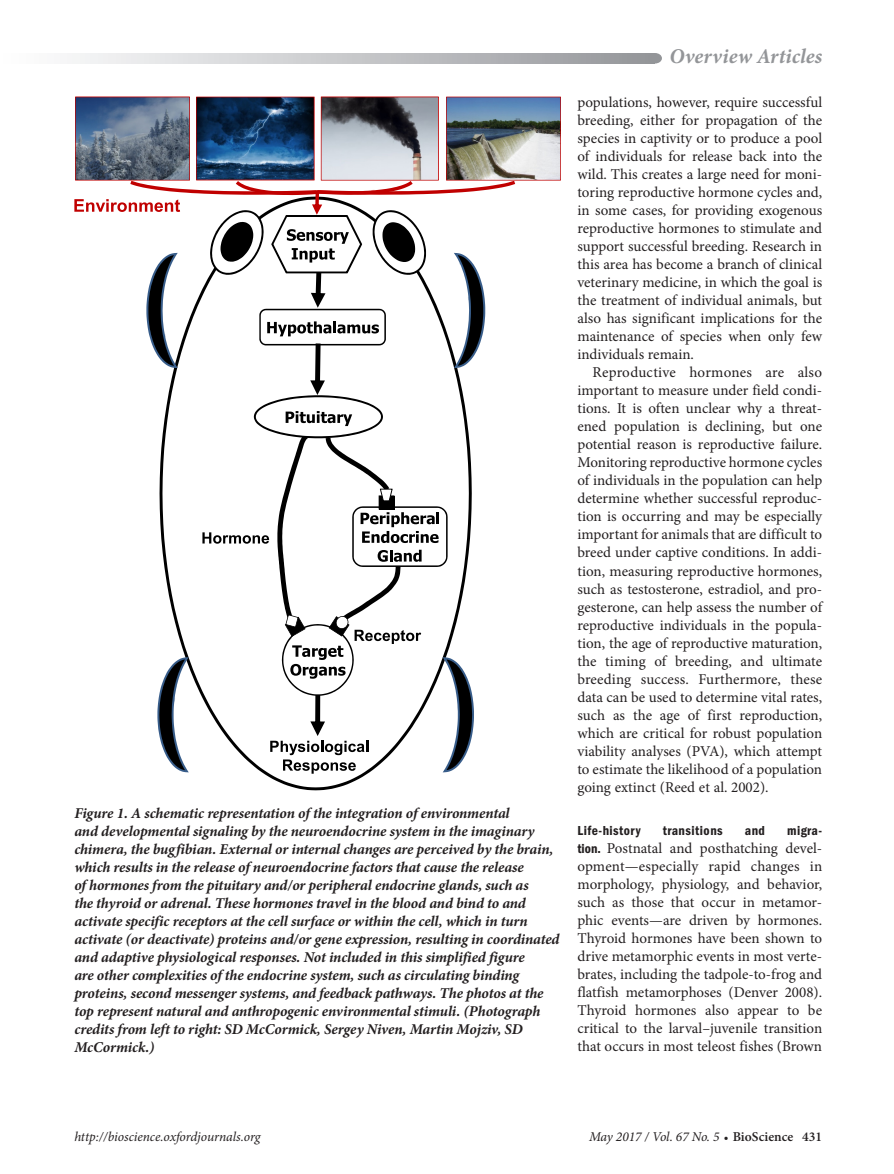
<style>
.page{position:relative;width:894px;height:1174px;background:#fff}
.page>*{position:absolute;margin:0;border:0;box-sizing:border-box;transform-origin:0 0}
.RH{font:italic 700 21px "Minion Pro";letter-spacing:.005em;color:#939598}
.Para{font:15px/18px "Minion Pro";color:#231f20;text-align:justify}
.FigCaption{font:italic 700 15px/18px "Minion Pro";letter-spacing:-.01em;color:#231f20}
.t1{font:italic 13.5px "Minion Pro";letter-spacing:-.005em;color:#231f20}
.t2{font:13.5px "ITC Franklin Gothic Std Dm Cd";letter-spacing:.035em;color:#231f20}
.s1{font-family:"ITC Franklin Gothic Std Dm Cd";font-size:13.5px}
.s2{font-weight:600;font-style:normal;font-size:12px}
.s3{font-weight:600;font-style:normal}
</style>
<div class="page">
<svg style="left:72px;top:53px;width:580px;height:11px;background:#c5c6c9"></svg>
<div style="left:648px;top:53px;width:13px;height:11px;background:#939598;border-radius:50%"></div>
<svg style="left:74px;top:96px;width:486px;height:677px"></svg>
<p class="FigCaption" style="left:74px;top:803px;width:486px">Figure 1. A schematic representation of the integration of environmental<br>and developmental signaling by the neuroendocrine system in the imaginary chimera, the bugfibian. External or internal changes are perceived by the brain, which results in the release of neuroendocrine factors that cause the release<br>of hormones from the pituitary and/or peripheral endocrine glands, such as<br>the thyroid or adrenal. These hormones travel in the blood and bind to and activate specific receptors at the cell surface or within the cell, which in turn activate (or deactivate) proteins and/or gene expression, resulting in coordinated and adaptive physiological responses. Not included in this simplified figure<br>are other complexities of the endocrine system, such as circulating binding proteins, second messenger systems, and feedback pathways. The photos at the top represent natural and anthropogenic environmental stimuli. (Photograph credits from left to right: SD McCormick, Sergey Niven, Martin Mojziv, SD McCormick.)</p>
<p class="RH" style="left:669px;top:41px;width:154px">Overview Articles</p>
<h2 class="Para" style="left:577px;top:94px;width:246px">populations, however, require successful breeding, either for propagation of the species in captivity or to produce a pool of individuals for release back into the wild. This creates a large need for moni&shy;toring reproductive hormone cycles and, in some cases, for providing exogenous reproductive hormones to stimulate and support successful breeding. Research in this area has become a branch of clinical veterinary medicine, in which the goal is the treatment of individual animals, but also has significant implications for the maintenance of species when only few individuals remain.</h2>
<p class="Para" style="left:577px;top:364px;width:246px;text-indent:15px">Reproductive hormones are also important to measure under field condi&shy;tions. It is often unclear why a threat&shy;ened population is declining, but one potential reason is reproductive failure.<br>Monitoring reproductive hormone cycles of individuals in the population can help determine whether successful reproduc&shy;tion is occurring and may be especially important for animals that are difficult to breed under captive conditions. In addi&shy;tion, measuring reproductive hormones, such as testosterone, estradiol, and pro&shy;gesterone, can help assess the number of reproductive individuals in the popula&shy;tion, the age of reproductive maturation, the timing of breeding, and ultimate breeding success. Furthermore, these data can be used to determine vital rates, such as the age of first reproduction, which are critical for robust population viability analyses (PVA), which attempt to estimate the likelihood of a population going extinct (Reed et al. 2002).</p>
<h2 class="t2" style="left:577px;top:823px;width:65px">Life-history</h2>
<h2 class="t2" style="left:662px;top:823px;width:61px">transitions</h2>
<h2 class="t2" style="left:744px;top:823px;width:22px">and</h2>
<h2 class="t2" style="left:786px;top:823px;width:37px">migra-</h2>
<h2 class="Para" style="left:577px;top:839px;width:246px"><span class="s1">tion.</span> Postnatal and posthatching devel&shy;opment—especially rapid changes in morphology, physiology, and behavior, such as those that occur in metamor&shy;phic events—are driven by hormones.<br>Thyroid hormones have been shown to drive metamorphic events in most verte&shy;brates, including the tadpole-to-frog and flatfish metamorphoses (Denver 2008).<br>Thyroid hormones also appear to be critical to the larval–juvenile transition that occurs in most teleost fishes (Brown</h2>
<p class="t1" style="left:74px;top:1127px;width:188px">http://bioscience.oxfordjournals.org</p>
<p class="t1" style="left:588px;top:1127px;width:234px">May 2017 / Vol. 67 No. 5 <span class="s2">•</span> <span class="s3">BioScience 431</span></p>
</div>
